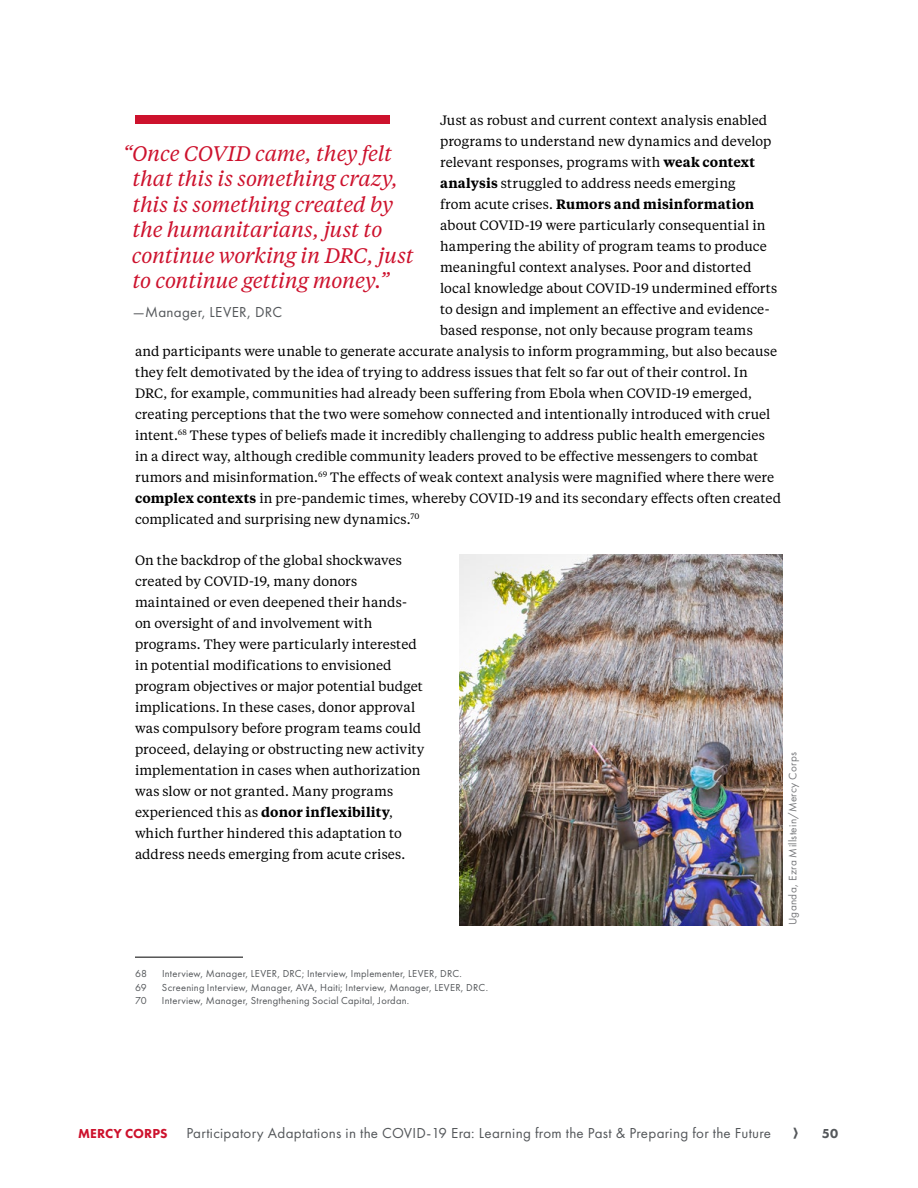
<style>
.page{position:relative;width:918px;height:1188px;background:#fff}
.page>*{position:absolute;margin:0;border:0;box-sizing:border-box;transform-origin:0 0}
.quote{font:italic 21px/25.5px "Tiempos Text";letter-spacing:-.01em;color:#cd122d}
.quote_attribute{font:15px "Futura PT";letter-spacing:.02em;color:#54575a}
.body{font:13.5px/21px "Tiempos Text";letter-spacing:.005em;color:#000}
.body-2{font:600 13.5px "Tiempos Text";letter-spacing:.01em;color:#000}
.t1{font:800 13.5px "Futura PT";color:#cd122d}
.t2{font:800 13.5px "Futura PT";color:#54575a}
.photo_credit{font:11.25px "Futura PT";letter-spacing:.03em;color:#77787b}
.footnote{font:10.5px "Futura PT";letter-spacing:.02em;color:#54575a}
.s1{font-weight:600}
.s2{font-weight:400}
</style>
<div class="page">
<hr style="left:135px;top:957px;width:108px;height:1px;background:#000">
<img style="left:459px;top:555px;width:323px;height:371px">
<div style="left:136px;top:115px;width:254px;height:9px;background:#cd122d"></div>
<p class="body" style="left:440px;top:109px;width:329px">Just as robust and current context analysis enabled</p>
<p class="body" style="left:440px;top:130px;width:333px">programs to understand new dynamics and develop</p>
<p class="body" style="left:440px;top:151px;width:316px">relevant responses, programs with <span class="s1">weak context</span></p>
<p class="body" style="left:440px;top:172px;width:297px"><span class="s1">analysis</span> struggled to address needs emerging</p>
<p class="body-2" style="left:440px;top:195px;width:316px"><span class="s2">from acute crises.</span> Rumors and misinformation</p>
<p class="body" style="left:440px;top:214px;width:327px">about COVID-19 were particularly consequential in</p>
<p class="body" style="left:440px;top:235px;width:328px">hampering the ability of program teams to produce</p>
<p class="body" style="left:440px;top:256px;width:313px">meaningful context analyses. Poor and distorted</p>
<p class="body" style="left:440px;top:277px;width:339px">local knowledge about COVID-19 undermined efforts</p>
<p class="body" style="left:440px;top:298px;width:331px">to design and implement an effective and evidence-</p>
<p class="body" style="left:440px;top:319px;width:314px">based response, not only because program teams</p>
<p class="body" style="left:135px;top:340px;width:644px">and participants were unable to generate accurate analysis to inform programming, but also because</p>
<p class="body" style="left:135px;top:361px;width:614px">they felt demotivated by the idea of trying to address issues that felt so far out of their control. In</p>
<p class="body" style="left:135px;top:382px;width:619px">DRC, for example, communities had already been suffering from Ebola when COVID-19 emerged,</p>
<p class="body" style="left:135px;top:403px;width:637px">creating perceptions that the two were somehow connected and intentionally introduced with cruel</p>
<p class="body" style="left:135px;top:424px;width:631px">intent.<sup>68</sup> These types of beliefs made it incredibly challenging to address public health emergencies</p>
<p class="body" style="left:135px;top:445px;width:625px">in a direct way, although credible community leaders proved to be effective messengers to combat</p>
<p class="body" style="left:135px;top:466px;width:641px">rumors and misinformation.<sup>69</sup> The effects of weak context analysis were magnified where there were</p>
<p class="body" style="left:135px;top:487px;width:648px"><span class="s1">complex contexts</span> in pre-pandemic times, whereby COVID-19 and its secondary effects often created</p>
<p class="body" style="left:135px;top:508px;width:286px">complicated and surprising new dynamics.<sup>70</sup></p>
<p class="body" style="left:135px;top:549px;width:291px">On the backdrop of the global shockwaves created by COVID-19, many donors maintained or even deepened their hands&shy;on oversight of and involvement with programs. They were particularly interested in potential modifications to envisioned program objectives or major potential budget implications. In these cases, donor approval was compulsory before program teams could proceed, delaying or obstructing new activity implementation in cases when authorization was slow or not granted. Many programs experienced this as <span class="s1">donor inflexibility</span>, which further hindered this adaptation to address needs emerging from acute crises.</p>
<p class="quote" style="left:132px;top:140px;width:283px;text-indent:-9px">“Once COVID came, they felt that this is something crazy, this is something created by the humanitarians, just to continue working in DRC, just to continue getting money.”</p>
<p class="quote_attribute" style="left:133px;top:303px;width:151px">—Manager, LEVER, DRC</p>
<p class="photo_credit" style="left:786px;top:925px;width:175px;rotate:-90deg">Uganda, Ezra Millstein/Mercy Corps</p>
<p class="footnote" style="left:135px;top:968px;width:13px">68</p>
<p class="footnote" style="left:162px;top:968px;width:302px">Interview, Manager, LEVER, DRC; Interview, Implementer, LEVER, DRC.</p>
<p class="footnote" style="left:135px;top:981px;width:13px">69</p>
<p class="footnote" style="left:162px;top:981px;width:328px">Screening Interview, Manager, AVA, Haiti; Interview, Manager, LEVER, DRC.</p>
<p class="footnote" style="left:135px;top:995px;width:13px">70</p>
<p class="footnote" style="left:162px;top:995px;width:249px">Interview, Manager, Strengthening Social Capital, Jordan.</p>
<p class="t1" style="left:78px;top:1125px;width:91px">MERCY CORPS</p>
<p class="quote_attribute" style="left:186px;top:1124px;width:586px">Participatory Adaptations in the COVID-19 Era: Learning from the Past &amp; Preparing for the Future</p>
<p class="t2" style="left:822px;top:1125px;width:18px">50</p>
</div>
